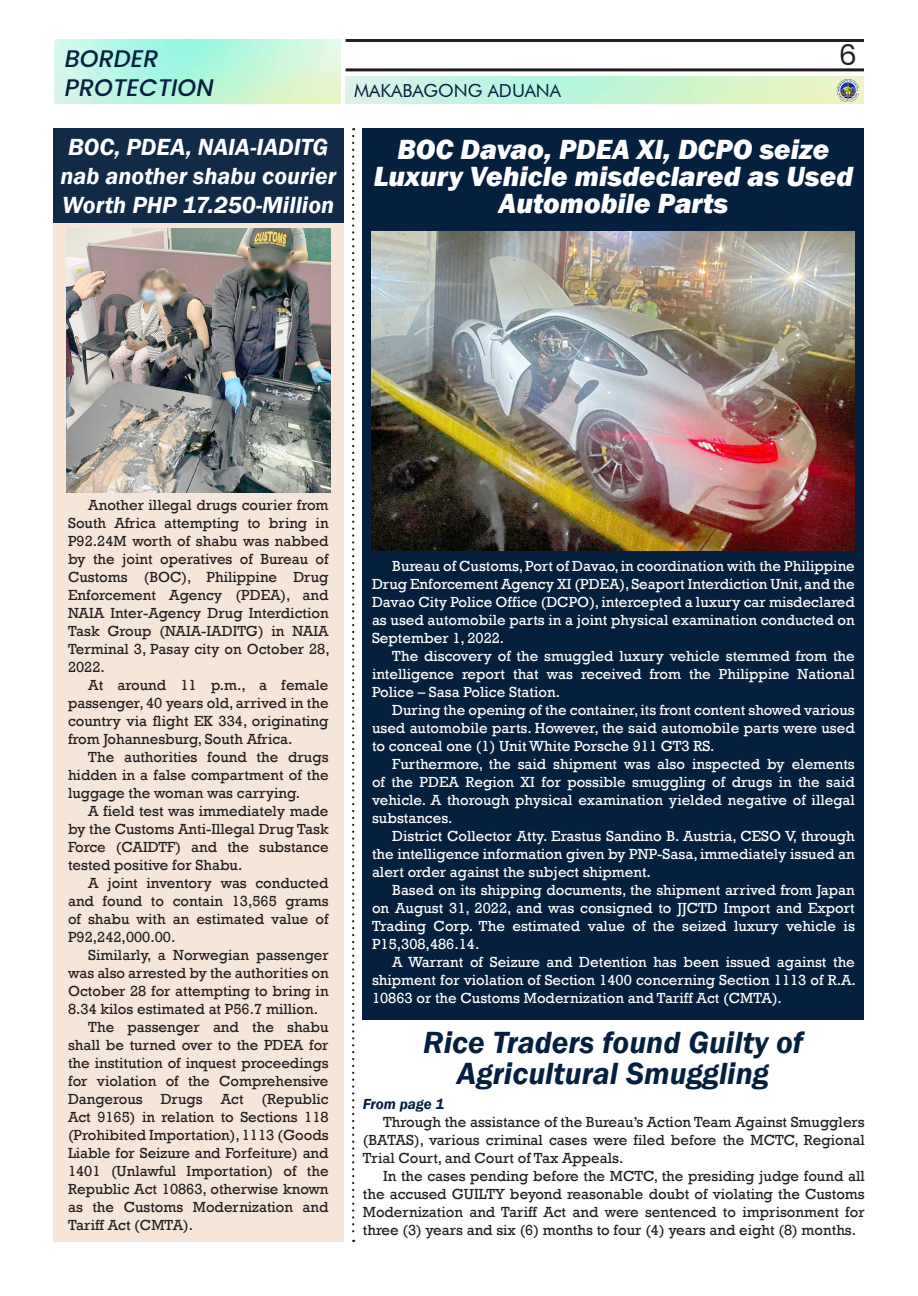
<style>
.page{position:relative;width:918px;height:1296px;background:#fff}
.page>*{position:absolute;margin:0;border:0;box-sizing:border-box;transform-origin:0 0}
.t1{font:italic 600 31.5px/31.5px "Franklin Gothic";color:#051f3e;text-align:center}
.t2{font:italic 800 28.5px/27px "Franklin Gothic";color:#fff;text-align:center}
.t3{font:28.5px "Poppins";color:#231f20}
.t4{font:italic 600 24px/28.8px "Franklin Gothic";color:#fff}
.t5{font:italic 500 24px "Poppins";color:#051f3e}
.t6{font:18px "Futura BT";color:#051f3e}
.t7{font:15px/18px "Rockwell";color:#231f20;text-align:justify}
.t8{font:15px/18px "Rockwell";color:#fff;text-align:justify}
.t9{font:italic 600 15px "Franklin Gothic";color:#051f3e}
</style>
<div class="page">
<div style="left:363px;top:128px;width:501px;height:892px;background:#051f3e"></div>
<img style="left:372px;top:231px;width:482px;height:320px">
<div style="left:53px;top:128px;width:290px;height:95px;background:#112a47"></div>
<div style="left:53px;top:223px;width:290px;height:1019px;background:#f6e6d9"></div>
<img style="left:67px;top:229px;width:263px;height:263px">
<svg style="left:352px;top:136px;width:2px;height:1106px"></svg>
<hr style="left:346px;top:39px;width:518px;height:3px;background:#231f20">
<hr style="left:346px;top:68px;width:518px;height:3px;background:#231f20">
<img style="left:837px;top:80px;width:22px;height:21px">
<p class="t5" style="left:65px;top:45px;width:95px">BORDER</p>
<p class="t3" style="left:839px;top:39px;width:20px">6</p>
<p class="t5" style="left:65px;top:74px;width:150px">PROTECTION</p>
<p class="t6" style="left:354px;top:80px;width:208px">MAKABAGONG ADUANA</p>
<p class="t4" style="left:68px;top:133px;width:262px">BOC, PDEA, NAIA-IADITG</p>
<p class="t4" style="left:60px;top:161px;width:277px">nab another shabu courier<br>Worth PHP 17.250-Million</p>
<p class="t2" style="left:374px;top:136px;width:481px">BOC Davao, PDEA XI, DCPO seize<br>Luxury Vehicle misdeclared as Used<br>Automobile Parts</p>
<p class="t7" style="left:68px;top:496px;width:263px;text-indent:20px">Another illegal drugs courier from South Africa attempting to bring in P92.24M worth of shabu was nabbed by the joint operatives of Bureau of Customs (BOC), Philippine Drug Enforcement Agency (PDEA), and NAIA Inter-Agency Drug Interdiction Task Group (NAIA-IADITG) in NAIA Terminal 3, Pasay city on October 28, 2022.</p>
<p class="t7" style="left:68px;top:676px;width:262px;text-indent:20px">At around 11 p.m., a female passenger, 40 years old, arrived in the country via flight EK 334, originating from Johannesburg, South Africa.</p>
<p class="t7" style="left:68px;top:748px;width:262px;text-indent:20px">The authorities found the drugs hidden in a false compartment of the luggage the woman was carrying.</p>
<p class="t7" style="left:68px;top:802px;width:262px;text-indent:20px">A field test was immediately made by the Customs Anti-Illegal Drug Task Force (CAIDTF) and the substance tested positive for Shabu.</p>
<p class="t7" style="left:68px;top:874px;width:262px;text-indent:20px">A joint inventory was conducted and found to contain 13,565 grams of shabu with an estimated value of P92,242,000.00.</p>
<p class="t7" style="left:68px;top:946px;width:262px;text-indent:20px">Similarly, a Norwegian passenger was also arrested by the authorities on October 28 for attempting to bring in 8.34 kilos estimated at P56.7 million.</p>
<p class="t7" style="left:68px;top:1018px;width:262px;text-indent:20px">The passenger and the shabu shall be turned over to the PDEA for the institution of inquest proceedings for violation of the Comprehensive Dangerous Drugs Act (Republic Act 9165) in relation to Sections 118 (Prohibited Importation), 1113 (Goods Liable for Seizure and Forfeiture) and 1401 (Unlawful Importation) of the Republic Act 10863, otherwise known as the Customs Modernization and Tariff Act (CMTA).</p>
<p class="t8" style="left:372px;top:557px;width:484px;text-indent:20px">Bureau of Customs, Port of Davao, in coordination with the Philippine Drug Enforcement Agency XI (PDEA), Seaport Interdiction Unit, and the Davao City Police Office (DCPO), intercepted a luxury car misdeclared as used automobile parts in a joint physical examination conducted on September 1, 2022.</p>
<p class="t8" style="left:372px;top:647px;width:484px;text-indent:20px">The discovery of the smuggled luxury vehicle stemmed from the intelligence report that was received from the Philippine National Police – Sasa Police Station.</p>
<p class="t8" style="left:372px;top:701px;width:484px;text-indent:20px">During the opening of the container, its front content showed various used automobile parts. However, the said automobile parts were used to conceal one (1) Unit White Porsche 911 GT3 RS.</p>
<p class="t8" style="left:372px;top:755px;width:484px;text-indent:20px">Furthermore, the said shipment was also inspected by elements of the PDEA Region XI for possible smuggling of drugs in the said vehicle. A thorough physical examination yielded negative of illegal substances.</p>
<p class="t8" style="left:372px;top:827px;width:484px;text-indent:20px">District Collector Atty. Erastus Sandino B. Austria, CESO V, through the intelligence information given by PNP-Sasa, immediately issued an alert order against the subject shipment.</p>
<p class="t8" style="left:372px;top:881px;width:484px;text-indent:20px">Based on its shipping documents, the shipment arrived from Japan on August 31, 2022, and was consigned to JJCTD Import and Export Trading Corp. The estimated value of the seized luxury vehicle is P15,308,486.14.</p>
<p class="t8" style="left:372px;top:953px;width:486px;text-indent:20px">A Warrant of Seizure and Detention has been issued against the shipment for violation of Section 1400 concerning Section 1113 of R.A.<br>10863 or the Customs Modernization and Tariff Act (CMTA).</p>
<p class="t1" style="left:423px;top:1026px;width:381px">Rice Traders found Guilty of<br>Agricultural Smuggling</p>
<p class="t9" style="left:363px;top:1094px;width:83px">From page 1</p>
<p class="t7" style="left:363px;top:1113px;width:503px;text-indent:20px">Through the assistance of the Bureau’s Action Team Against Smugglers (BATAS), various criminal cases were filed before the MCTC, Regional Trial Court, and Court of Tax Appeals.</p>
<p class="t7" style="left:363px;top:1167px;width:503px;text-indent:20px">In the cases pending before the MCTC, the presiding judge found all the accused GUILTY beyond reasonable doubt of violating the Customs Modernization and Tariff Act and were sentenced to imprisonment for three (3) years and six (6) months to four (4) years and eight (8) months.</p>
</div>
